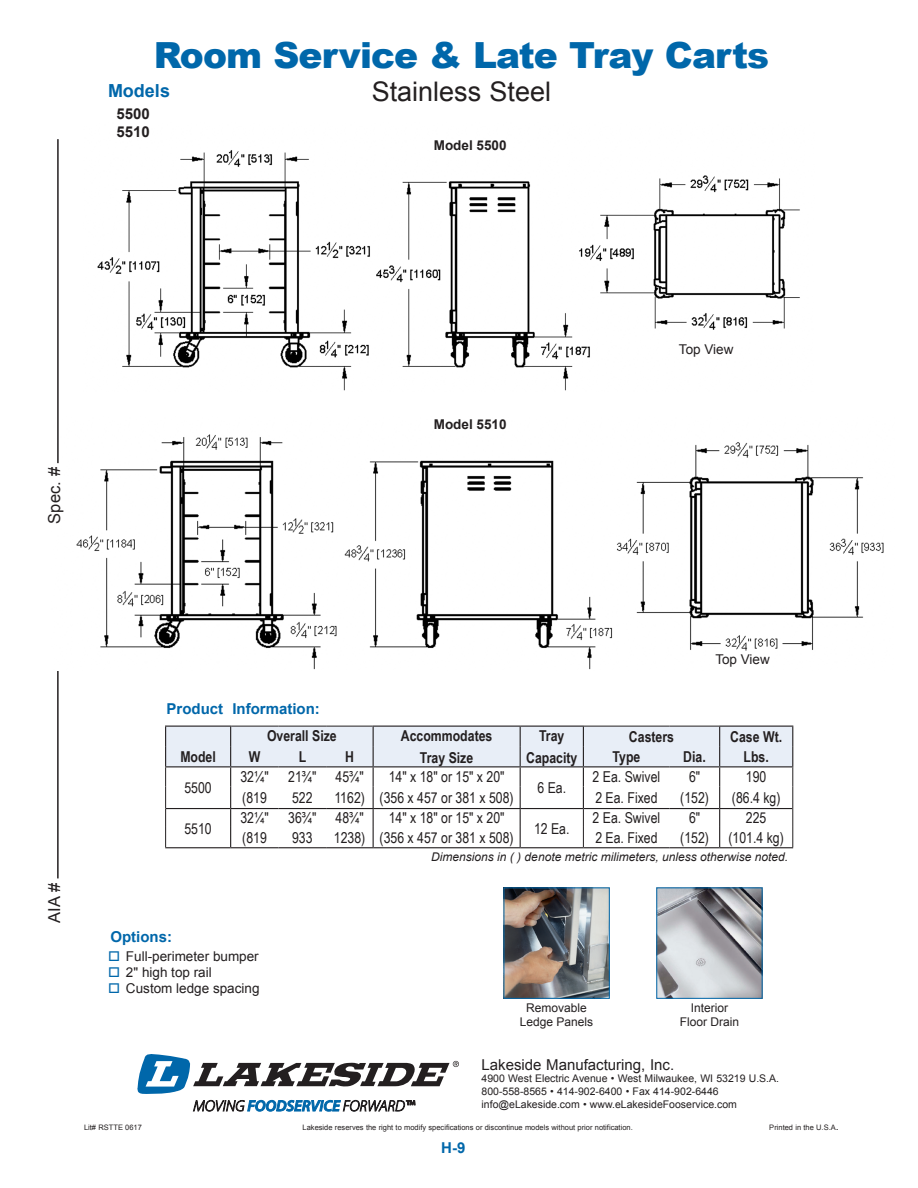
<style>
.page{position:relative;width:918px;height:1188px;background:#fff}
.page>*{position:absolute;margin:0;border:0;box-sizing:border-box;transform-origin:0 0}
.t1{font:900 36px "Arial";letter-spacing:-.025em;color:#0067aa}
.t2{font:27px "Arial";color:#231f20}
.t3{font:700 18px "Arial";color:#0067aa}
.t4{font:16.5px "Arial";color:#231f20}
.t5{font:15px "Arial Narrow";color:#231f20}
.t6{font:700 15px/21.1px "Arial Narrow";color:#231f20;text-align:center}
.t7{font:700 15px "Arial";color:#0067aa}
.t8{font:15px "Arial";color:#231f20}
.t9{font:700 15px/18px "Arial";color:#231f20}
.t10{font:13.5px "Arial";color:#231f20}
.t11{font:700 13.5px "Arial";color:#231f20}
.t12{font:italic 12px "Arial";color:#231f20}
.t13{font:12px "Arial";color:#231f20}
.t14{font:10.5px "Arial";color:#231f20}
.t15{font:7.5px "Arial";color:#231f20}
.s1{color:#0067aa}
.s2{font-size:10.5px}
</style>
<div class="page">
<hr style="left:57px;top:554px;width:2px;height:324px;background:#231f20">
<svg style="left:137px;top:1054px;width:322px;height:58px"></svg>
<hr style="left:231px;top:847px;width:47px;height:1px;background:#231f20">
<hr style="left:278px;top:847px;width:48px;height:1px;background:#231f20">
<hr style="left:326px;top:847px;width:47px;height:1px;background:#231f20">
<hr style="left:583px;top:847px;width:87px;height:1px;background:#231f20">
<hr style="left:670px;top:847px;width:50px;height:1px;background:#231f20">
<hr style="left:165px;top:847px;width:66px;height:1px;background:#231f20">
<hr style="left:520px;top:847px;width:63px;height:1px;background:#231f20">
<hr style="left:720px;top:847px;width:73px;height:1px;background:#231f20">
<hr style="left:373px;top:847px;width:147px;height:1px;background:#231f20">
<svg style="left:165px;top:726px;width:628px;height:121px"></svg>
<hr style="left:583px;top:808px;width:87px;height:1px;background:#231f20">
<hr style="left:670px;top:808px;width:50px;height:1px;background:#231f20">
<img style="left:506px;top:890px;width:102px;height:107px">
<div style="left:504px;top:888px;width:106px;height:111px;border:1px solid #0067aa"></div>
<img style="left:658px;top:890px;width:103px;height:107px">
<div style="left:656px;top:888px;width:107px;height:111px;border:1px solid #0067aa"></div>
<img style="left:97px;top:150px;width:703px;height:241px">
<img style="left:57px;top:434px;width:827px;height:237px">
<hr style="left:57px;top:139px;width:2px;height:324px;background:#231f20">
<p class="t1" style="left:154px;top:29px;width:617px">Room Service &amp; Late Tray Carts</p>
<p class="t2" style="left:372px;top:74px;width:181px">Stainless Steel</p>
<p class="t3" style="left:108px;top:79px;width:64px">Models</p>
<p class="t9" style="left:117px;top:105px;width:35px">5500<br>5510</p>
<p class="t11" style="left:434px;top:136px;width:74px">Model 5500</p>
<p class="t4" style="left:43px;top:524px;width:58px;rotate:-90deg">Spec. #</p>
<p class="t11" style="left:434px;top:416px;width:74px">Model 5510</p>
<p class="t10" style="left:679px;top:340px;width:56px">Top View</p>
<p class="t4" style="left:43px;top:923px;width:41px;rotate:-90deg">AIA #</p>
<p class="t7" style="left:167px;top:699px;width:155px">Product Information:</p>
<p class="t10" style="left:715px;top:650px;width:56px">Top View</p>
<p class="t6" style="left:267px;top:725px;width:71px">Overall Size</p>
<p class="t6" style="left:401px;top:725px;width:93px">Accommodates</p>
<p class="t6" style="left:420px;top:746px;width:55px">Tray Size</p>
<p class="t6" style="left:526px;top:725px;width:53px">Tray<br>Capacity</p>
<p class="t6" style="left:629px;top:725px;width:47px">Casters</p>
<p class="t6" style="left:730px;top:725px;width:53px">Case Wt.</p>
<p class="t6" style="left:180px;top:746px;width:37px">Model</p>
<p class="t6" style="left:249px;top:746px;width:13px">W</p>
<p class="t6" style="left:299px;top:746px;width:9px">L</p>
<p class="t6" style="left:345px;top:746px;width:10px">H</p>
<p class="t6" style="left:613px;top:746px;width:29px">Type</p>
<p class="t6" style="left:683px;top:746px;width:24px">Dia.</p>
<p class="t6" style="left:744px;top:746px;width:27px">Lbs.</p>
<p class="t5" style="left:184px;top:777px;width:29px">5500</p>
<p class="t5" style="left:240px;top:766px;width:30px">32¼"</p>
<p class="t5" style="left:288px;top:766px;width:30px">21¾"</p>
<p class="t5" style="left:336px;top:766px;width:30px">45¾"</p>
<p class="t5" style="left:389px;top:766px;width:117px">14" x 18" or 15" x 20"</p>
<p class="t5" style="left:593px;top:766px;width:69px">2 Ea. Swivel</p>
<p class="t5" style="left:689px;top:766px;width:13px">6"</p>
<p class="t5" style="left:746px;top:766px;width:22px">190</p>
<p class="t5" style="left:537px;top:777px;width:30px">6 Ea.</p>
<p class="t5" style="left:242px;top:787px;width:26px">(819</p>
<p class="t5" style="left:292px;top:787px;width:22px">522</p>
<p class="t5" style="left:334px;top:787px;width:32px">1162)</p>
<p class="t5" style="left:380px;top:787px;width:136px">(356 x 457 or 381 x 508)</p>
<p class="t5" style="left:595px;top:787px;width:64px">2 Ea. Fixed</p>
<p class="t5" style="left:680px;top:787px;width:30px">(152)</p>
<p class="t5" style="left:732px;top:787px;width:50px">(86.4 kg)</p>
<p class="t5" style="left:184px;top:817px;width:29px">5510</p>
<p class="t5" style="left:240px;top:807px;width:30px">32¼"</p>
<p class="t5" style="left:288px;top:807px;width:30px">36¾"</p>
<p class="t5" style="left:336px;top:807px;width:30px">48¾"</p>
<p class="t5" style="left:389px;top:807px;width:117px">14" x 18" or 15" x 20"</p>
<p class="t5" style="left:593px;top:807px;width:69px">2 Ea. Swivel</p>
<p class="t5" style="left:689px;top:807px;width:13px">6"</p>
<p class="t5" style="left:746px;top:807px;width:22px">225</p>
<p class="t5" style="left:534px;top:817px;width:37px">12 Ea.</p>
<p class="t5" style="left:242px;top:827px;width:26px">(819</p>
<p class="t5" style="left:292px;top:827px;width:22px">933</p>
<p class="t5" style="left:334px;top:827px;width:33px">1238)</p>
<p class="t5" style="left:380px;top:827px;width:136px">(356 x 457 or 381 x 508)</p>
<p class="t5" style="left:595px;top:827px;width:64px">2 Ea. Fixed</p>
<p class="t5" style="left:680px;top:827px;width:30px">(152)</p>
<p class="t5" style="left:729px;top:827px;width:57px">(101.4 kg)</p>
<p class="t12" style="left:431px;top:849px;width:358px">Dimensions in ( ) denote metric milimeters, unless otherwise noted.</p>
<p class="t7" style="left:110px;top:927px;width:63px">Options:</p>
<p class="t10" style="left:108px;top:947px;width:152px"><span class="s1">□</span> Full-perimeter bumper</p>
<p class="t10" style="left:108px;top:963px;width:105px"><span class="s1">□</span> 2" high top rail</p>
<p class="t10" style="left:108px;top:979px;width:153px"><span class="s1">□</span> Custom ledge spacing</p>
<p class="t13" style="left:526px;top:1000px;width:62px">Removable</p>
<p class="t13" style="left:520px;top:1014px;width:75px">Ledge Panels</p>
<p class="t13" style="left:691px;top:1000px;width:39px">Interior</p>
<p class="t13" style="left:680px;top:1014px;width:61px">Floor Drain</p>
<p class="t8" style="left:482px;top:1055px;width:194px">Lakeside Manufacturing, Inc.</p>
<p class="t14" style="left:482px;top:1072px;width:299px">4900 West Electric Avenue • West Milwaukee, WI 53219 U.S.A.</p>
<p class="t14" style="left:482px;top:1084px;width:239px">800-558-8565 • 414-902-6400 • Fax 414-902-6446</p>
<p class="t14" style="left:482px;top:1097px;width:257px">info@eLakeside.com • www.eLakesideFooservice.com</p>
<p class="t15" style="left:84px;top:1123px;width:59px">Lit# RSTTE 0617</p>
<p class="t15" style="left:303px;top:1123px;width:332px">Lakeside reserves the right to modify specifications or discontinue models without prior notification.</p>
<p class="t15" style="left:769px;top:1123px;width:71px">Printed in the U.S.A<span class="s2">.</span></p>
<p class="t7" style="left:441px;top:1138px;width:26px">H-9</p>
</div>
